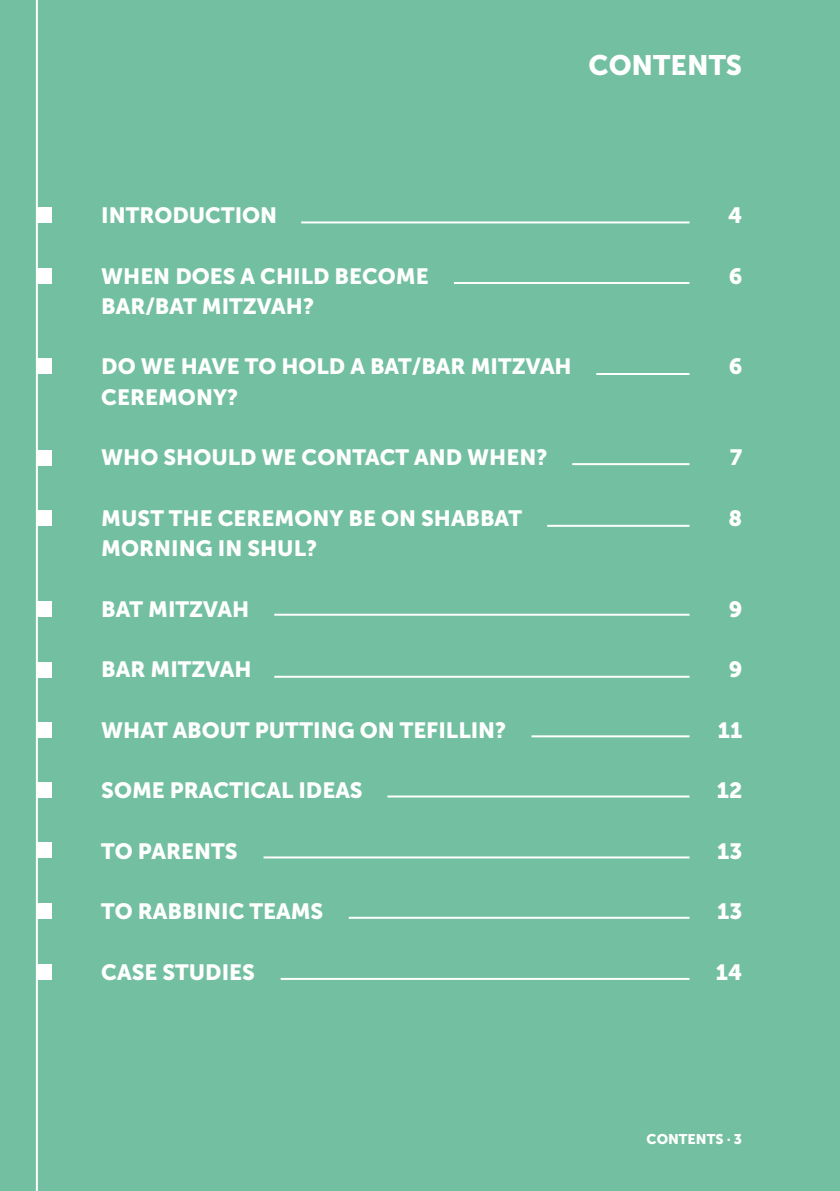
<style>
.page{position:relative;width:840px;height:1191px;background:#fff}
.page>*{position:absolute;margin:0;border:0;box-sizing:border-box;transform-origin:0 0}
.t1{font:28px "Museo Sans 900";color:#fff}
.t2{font:22px/30.2px "Museo Sans 900";color:#fff}
.t3{font:14px "Museo Sans 900";color:#fff}
</style>
<div class="page">
<div style="left:0;top:0;width:839px;height:1191px;background:#73bfa1"></div>
<hr style="left:36px;top:0;width:2px;height:1191px;background:#fefefe">
<hr style="left:301px;top:221px;width:388px;height:2px;background:#fff">
<hr style="left:453px;top:282px;width:236px;height:2px;background:#fff">
<hr style="left:596px;top:373px;width:93px;height:2px;background:#fff">
<hr style="left:572px;top:463px;width:117px;height:2px;background:#fff">
<hr style="left:547px;top:525px;width:142px;height:2px;background:#fff">
<hr style="left:274px;top:613px;width:415px;height:2px;background:#fff">
<hr style="left:531px;top:735px;width:158px;height:2px;background:#fff">
<hr style="left:348px;top:916px;width:341px;height:2px;background:#fff">
<div style="left:36px;top:207px;width:16px;height:16px;background:#fff"></div>
<div style="left:36px;top:268px;width:16px;height:16px;background:#fff"></div>
<div style="left:36px;top:358px;width:16px;height:16px;background:#fff"></div>
<div style="left:36px;top:450px;width:16px;height:16px;background:#fff"></div>
<div style="left:36px;top:509px;width:16px;height:16px;background:#fff"></div>
<div style="left:36px;top:600px;width:16px;height:16px;background:#fff"></div>
<div style="left:36px;top:662px;width:16px;height:16px;background:#fff"></div>
<div style="left:36px;top:721px;width:16px;height:16px;background:#fff"></div>
<div style="left:36px;top:842px;width:16px;height:16px;background:#fff"></div>
<div style="left:36px;top:903px;width:16px;height:15px;background:#fff"></div>
<div style="left:36px;top:964px;width:16px;height:16px;background:#fff"></div>
<hr style="left:274px;top:676px;width:415px;height:2px;background:#fff">
<hr style="left:387px;top:795px;width:302px;height:2px;background:#fff">
<hr style="left:263px;top:856px;width:426px;height:2px;background:#fff">
<hr style="left:280px;top:978px;width:409px;height:2px;background:#fff">
<div style="left:36px;top:782px;width:16px;height:16px;background:#fff"></div>
<p class="t1" style="left:588px;top:54px;width:155px">CONTENTS</p>
<p class="t2" style="left:101px;top:202px;width:177px">INTRODUCTION</p>
<p class="t2" style="left:727px;top:202px;width:16px">4</p>
<p class="t2" style="left:101px;top:263px;width:329px">WHEN DOES A CHILD BECOME<br>BAR/BAT MITZVAH?</p>
<p class="t2" style="left:728px;top:263px;width:15px">6</p>
<p class="t2" style="left:101px;top:354px;width:472px">DO WE HAVE TO HOLD A BAT/BAR MITZVAH<br>CEREMONY?</p>
<p class="t2" style="left:728px;top:354px;width:15px">6</p>
<p class="t2" style="left:101px;top:444px;width:447px">WHO SHOULD WE CONTACT AND WHEN?</p>
<p class="t2" style="left:729px;top:444px;width:14px">7</p>
<p class="t2" style="left:101px;top:505px;width:422px">MUST THE CEREMONY BE ON SHABBAT<br>MORNING IN SHUL?</p>
<p class="t2" style="left:728px;top:505px;width:15px">8</p>
<p class="t2" style="left:101px;top:596px;width:149px">BAT MITZVAH</p>
<p class="t2" style="left:728px;top:596px;width:15px">9</p>
<p class="t2" style="left:101px;top:656px;width:152px">BAR MITZVAH</p>
<p class="t2" style="left:728px;top:656px;width:15px">9</p>
<p class="t2" style="left:101px;top:717px;width:406px">WHAT ABOUT PUTTING ON TEFILLIN?</p>
<p class="t2" style="left:717px;top:717px;width:26px">11</p>
<p class="t2" style="left:101px;top:777px;width:263px">SOME PRACTICAL IDEAS</p>
<p class="t2" style="left:716px;top:777px;width:27px">12</p>
<p class="t2" style="left:101px;top:838px;width:138px">TO PARENTS</p>
<p class="t2" style="left:716px;top:838px;width:27px">13</p>
<p class="t2" style="left:101px;top:898px;width:223px">TO RABBINIC TEAMS</p>
<p class="t2" style="left:716px;top:898px;width:27px">13</p>
<p class="t2" style="left:101px;top:959px;width:155px">CASE STUDIES</p>
<p class="t2" style="left:715px;top:959px;width:28px">14</p>
<p class="t3" style="left:646px;top:1133px;width:97px">CONTENTS · 3</p>
</div>
